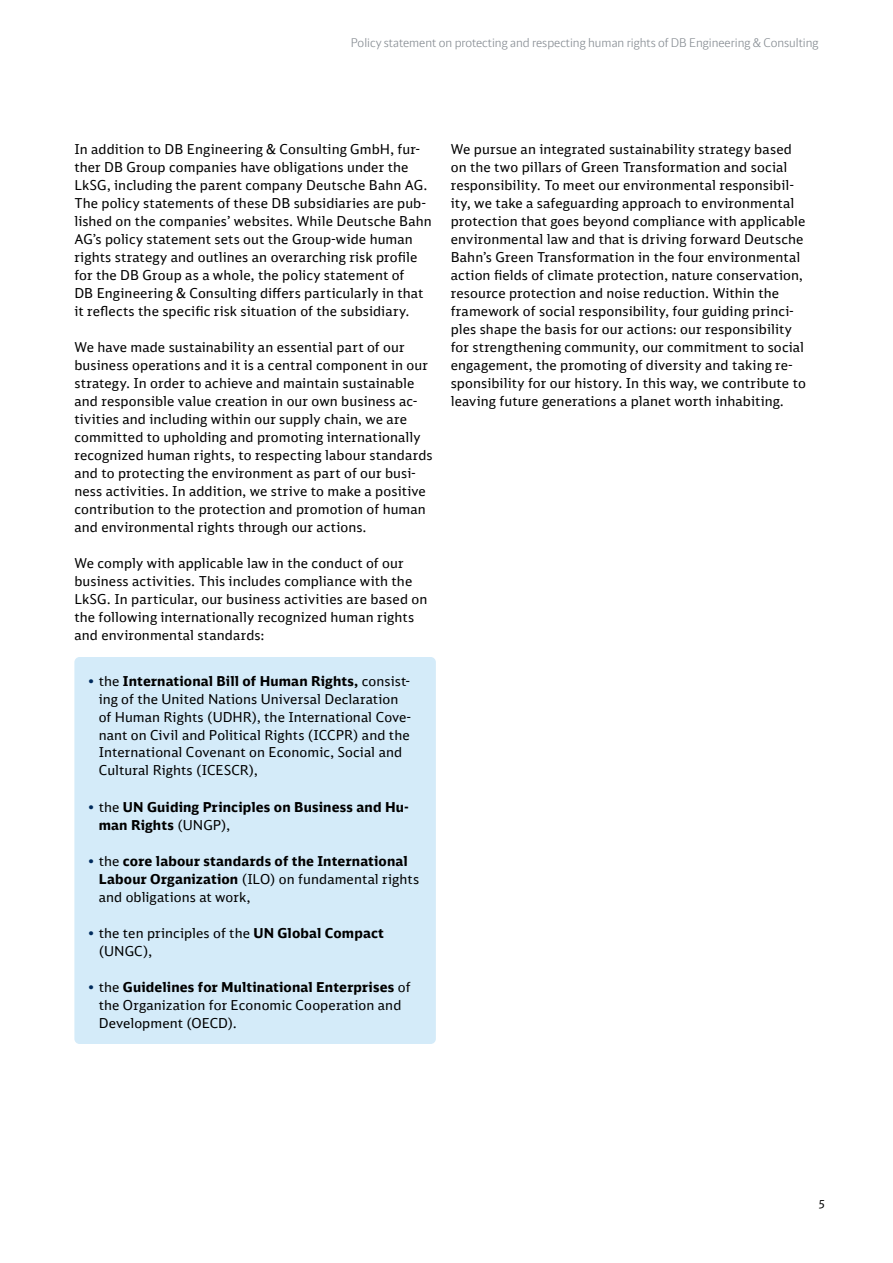
<style>
.page{position:relative;width:893px;height:1263px;background:#fff}
.page>*{position:absolute;margin:0;border:0;box-sizing:border-box;transform-origin:0 0}
.t1{font:13.5px/18px "DB Sans";letter-spacing:.01em;color:#000}
.t2{font:700 13.5px/18px "DB Sans";letter-spacing:.015em;color:#000}
.t3{font:300 12px "DB Neo Head";color:#878d93}
.t4{font:11.25px "DB Sans";color:#000}
.s1{color:#002b5d}
.s2{font-weight:700}
.s3{font-weight:400;color:#002b5d}
.s4{font-weight:400}
</style>
<div class="page">
<div style="left:74px;top:657px;width:362px;height:387px;background:#d4ebf9;border-radius:5px"></div>
<p class="t3" style="left:351px;top:35px;width:469px">Policy statement on protecting and respecting human rights of DB Engineering &amp; Consulting</p>
<p class="t1" style="left:74px;top:140px;width:359px">In addition to DB Engineering &amp; Consulting GmbH, fur&shy;ther DB Group companies have obligations under the LkSG, including the parent company Deutsche Bahn AG.<br>The policy statements of these DB subsidiaries are pub&shy;lished on the companies’ websites. While Deutsche Bahn AG’s policy statement sets out the Group-wide human rights strategy and outlines an overarching risk profile for the DB Group as a whole, the policy statement of<br>DB Engineering &amp; Consulting differs particularly in that it reflects the specific risk situation of the subsidiary.</p>
<p class="t1" style="left:74px;top:338px;width:360px">We have made sustainability an essential part of our business operations and it is a central component in our strategy. In order to achieve and maintain sustainable and responsible value creation in our own business ac&shy;tivities and including within our supply chain, we are committed to upholding and promoting internationally recognized human rights, to respecting labour standards and to protecting the environment as part of our busi&shy;ness activities. In addition, we strive to make a positive contribution to the protection and promotion of human and environmental rights through our actions.</p>
<p class="t1" style="left:74px;top:554px;width:355px">We comply with applicable law in the conduct of our business activities. This includes compliance with the LkSG. In particular, our business activities are based on the following internationally recognized human rights and environmental standards:</p>
<p class="t1" style="left:99px;top:671px;width:314px;text-indent:-12px"><span class="s1">΄</span> the <span class="s2">International Bill of Human Rights,</span> consist&shy;ing of the United Nations Universal Declaration of Human Rights (UDHR), the International Cove&shy;nant on Civil and Political Rights (ICCPR) and the International Covenant on Economic, Social and Cultural Rights (ICESCR),</p>
<p class="t2" style="left:99px;top:797px;width:311px;text-indent:-12px"><span class="s3">΄</span> <span class="s4">the</span> UN Guiding Principles on Business and Hu&shy;man Rights <span class="s4">(UNGP),</span></p>
<p class="t2" style="left:99px;top:851px;width:322px;text-indent:-12px"><span class="s3">΄</span> <span class="s4">the</span> core labour standards of the International<br>Labour Organization <span class="s4">(ILO) on fundamental rights and obligations at work,</span></p>
<p class="t1" style="left:99px;top:923px;width:287px;text-indent:-12px"><span class="s1">΄</span> the ten principles of the <span class="s2">UN Global Compact </span>(UNGC),</p>
<p class="t1" style="left:99px;top:977px;width:313px;text-indent:-12px"><span class="s1">΄</span> the <span class="s2">Guidelines for Multinational Enterprises</span> of the Organization for Economic Cooperation and<br>Development (OECD).</p>
<p class="t1" style="left:451px;top:140px;width:357px">We pursue an integrated sustainability strategy based on the two pillars of Green Transformation and social responsibility. To meet our environmental responsibil&shy;ity, we take a safeguarding approach to environmental protection that goes beyond compliance with applicable environmental law and that is driving forward Deutsche Bahn’s Green Transformation in the four environmental action fields of climate protection, nature conservation, resource protection and noise reduction. Within the framework of social responsibility, four guiding princi&shy;ples shape the basis for our actions: our responsibility for strengthening community, our commitment to social engagement, the promoting of diversity and taking re&shy;sponsibility for our history. In this way, we contribute to leaving future generations a planet worth inhabiting.</p>
<p class="t4" style="left:819px;top:1197px;width:8px">5</p>
</div>
